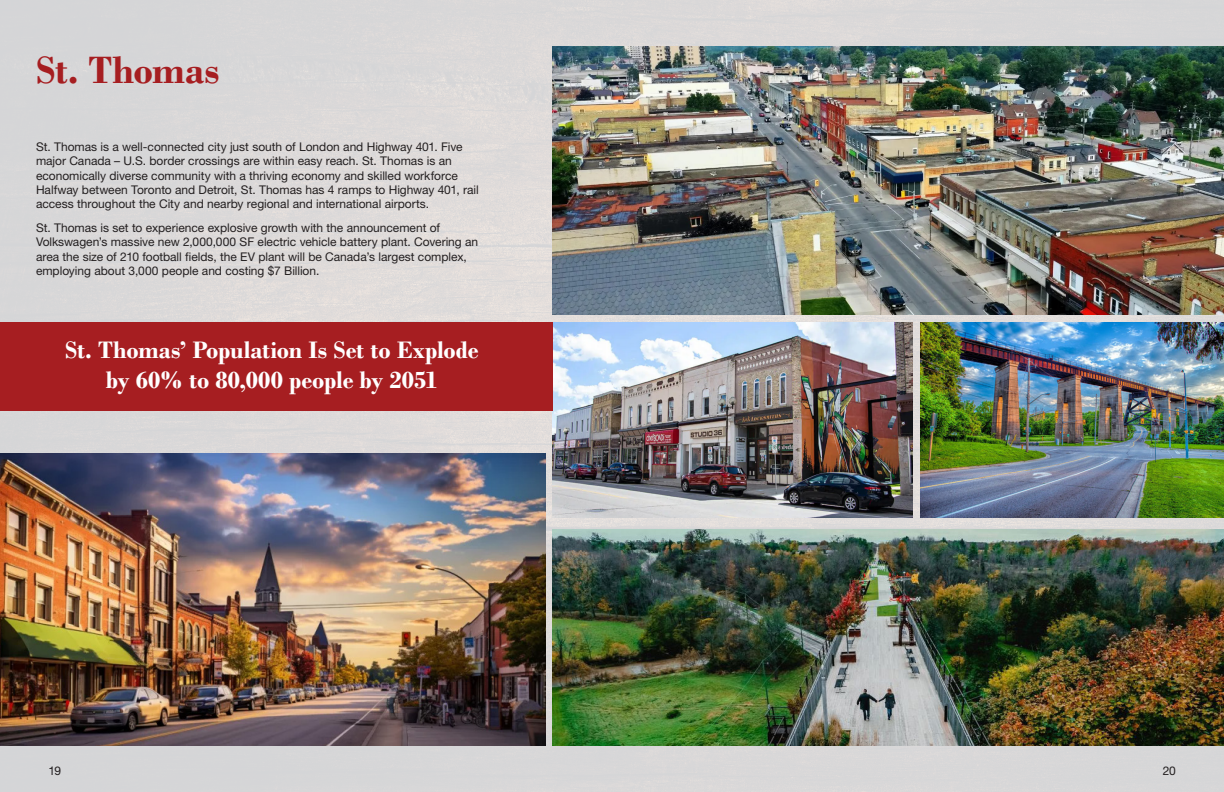
<style>
.page{position:relative;width:1224px;height:792px;background:#d9d8d8}
.page>*{position:absolute;margin:0;border:0;box-sizing:border-box;transform-origin:0 0}
.Heading_1{font:700 40px "Bodoni";letter-spacing:-.005em;color:#a61e21}
.Callout{font:700 25px/30px "Bodoni";letter-spacing:-.005em;color:#fff;text-align:center}
.Paragraph{font:12px/14.4px "Helvetica Neue LT Std";letter-spacing:-.005em;color:#231f20}
</style>
<div class="page">
<img style="left:553px;top:46px;width:671px;height:269px">
<img style="left:553px;top:529px;width:671px;height:217px">
<img style="left:553px;top:323px;width:360px;height:194px">
<img style="left:0;top:454px;width:545px;height:292px">
<img style="left:921px;top:323px;width:303px;height:194px">
<div style="left:0;top:323px;width:553px;height:88px;background:#a61e21"></div>
<p class="Heading_1" style="left:36px;top:46px;width:185px">St. Thomas</p>
<p class="Paragraph" style="left:36px;top:139px;width:444px">St. Thomas is a well-connected city just south of London and Highway 401. Five major Canada – U.S. border crossings are within easy reach. St. Thomas is an economically diverse community with a thriving economy and skilled workforce Halfway between Toronto and Detroit, St. Thomas has 4 ramps to Highway 401, rail access throughout the City and nearby regional and international airports.</p>
<p class="Paragraph" style="left:36px;top:220px;width:444px">St. Thomas is set to experience explosive growth with the announcement of Volkswagen’s massive new 2,000,000 SF electric vehicle battery plant. Covering an area the size of 210 football fields, the EV plant will be Canada’s largest complex, employing about 3,000 people and costing $7 Billion.</p>
<p class="Callout" style="left:65px;top:335px;width:415px">St. Thomas’ Population Is Set to Explode by 60% to 80,000 people by 2051</p>
<p class="Paragraph" style="left:48px;top:763px;width:14px">19</p>
<p class="Paragraph" style="left:1163px;top:763px;width:15px">20</p>
</div>
